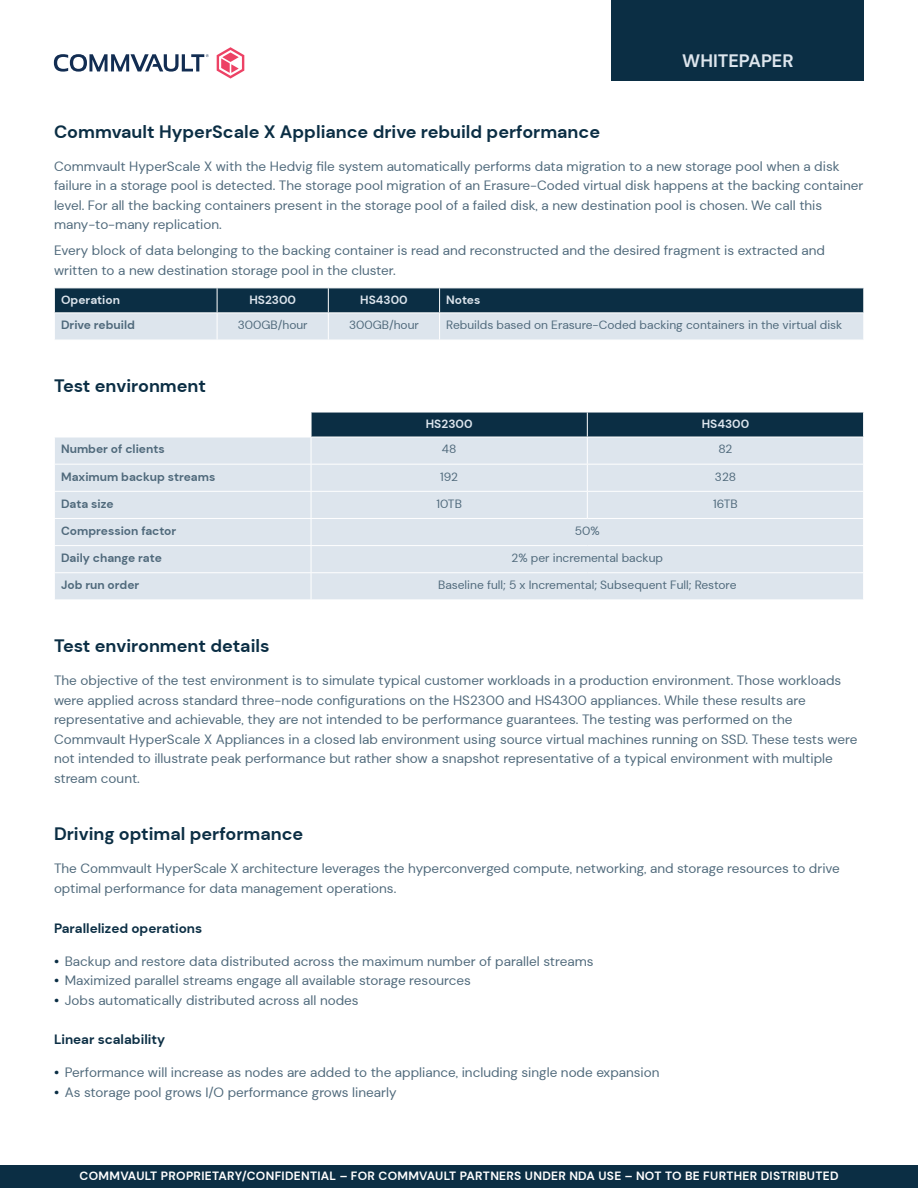
<style>
.page{position:relative;width:918px;height:1188px;background:#fff}
.page>*{position:absolute;margin:0;border:0;box-sizing:border-box;transform-origin:0 0}
.t1{font:700 18px "DM Sans";color:#0b2e44}
.t2{font:700 18px "DM Sans";color:#dde5ed}
.t3{font:13.5px/19.5px "DM Sans";color:#4f697b}
.t4{font:700 13.5px "DM Sans";color:#0b2e44}
.t5{font:12px "DM Sans";color:#4f697b}
.t6{font:700 12px "DM Sans";color:#4f697b}
.t7{font:700 12px "DM Sans";letter-spacing:.025em;color:#fff}
.t8{font:700 12px "DM Sans";color:#dde5ed}
.s1{font-weight:700;color:#0b2e44}
</style>
<div class="page">
<div style="left:612px;top:0;width:252px;height:81px;background:#0b2e44"></div>
<svg style="left:54px;top:54px;width:155px;height:18px"></svg>
<svg style="left:217px;top:47px;width:27px;height:32px"></svg>
<svg style="left:54px;top:288px;width:810px;height:52px;background:#7d919f"></svg>
<hr style="left:54px;top:313px;width:163px;height:1px;background:#fff">
<hr style="left:217px;top:313px;width:111px;height:1px;background:#fff">
<hr style="left:328px;top:313px;width:112px;height:1px;background:#fff">
<hr style="left:440px;top:313px;width:424px;height:1px;background:#fff">
<div style="left:55px;top:438px;width:256px;height:162px;background:#dde5ed"></div>
<hr style="left:54px;top:464px;width:257px;height:1px;background:#fff">
<hr style="left:54px;top:491px;width:257px;height:1px;background:#fff">
<hr style="left:54px;top:518px;width:257px;height:1px;background:#fff">
<hr style="left:54px;top:545px;width:257px;height:1px;background:#fff">
<hr style="left:54px;top:572px;width:257px;height:1px;background:#fff">
<svg style="left:311px;top:412px;width:553px;height:188px;background:#c3ced8"></svg>
<hr style="left:311px;top:437px;width:276px;height:1px;background:#fff">
<hr style="left:587px;top:437px;width:277px;height:1px;background:#fff">
<div style="left:0;top:1165px;width:918px;height:23px;background:#0b2e44"></div>
<h1 class="t2" style="left:682px;top:50px;width:113px">WHITEPAPER</h1>
<h1 class="t1" style="left:54px;top:120px;width:548px">Commvault HyperScale X Appliance drive rebuild performance</h1>
<p class="t3" style="left:54px;top:156px;width:811px">Commvault HyperScale X with the Hedvig file system automatically performs data migration to a new storage pool when a disk failure in a storage pool is detected. The storage pool migration of an Erasure-Coded virtual disk happens at the backing container level. For all the backing containers present in the storage pool of a failed disk, a new destination pool is chosen. We call this many-to-many replication.</p>
<p class="t3" style="left:54px;top:241px;width:773px">Every block of data belonging to the backing container is read and reconstructed and the desired fragment is extracted and written to a new destination storage pool in the cluster.</p>
<p class="t8" style="left:61px;top:293px;width:60px">Operation</p>
<p class="t8" style="left:249px;top:293px;width:48px">HS2300</p>
<p class="t8" style="left:360px;top:293px;width:49px">HS4300</p>
<p class="t8" style="left:446px;top:293px;width:36px">Notes</p>
<p class="t6" style="left:61px;top:318px;width:75px">Drive rebuild</p>
<p class="t5" style="left:238px;top:318px;width:71px">300GB/hour</p>
<p class="t5" style="left:349px;top:318px;width:71px">300GB/hour</p>
<p class="t5" style="left:446px;top:318px;width:398px">Rebuilds based on Erasure-Coded backing containers in the virtual disk</p>
<h1 class="t1" style="left:54px;top:375px;width:154px">Test environment</h1>
<p class="t8" style="left:426px;top:417px;width:48px">HS2300</p>
<p class="t8" style="left:702px;top:417px;width:49px">HS4300</p>
<p class="t6" style="left:61px;top:442px;width:105px">Number of clients</p>
<p class="t5" style="left:442px;top:442px;width:16px">48</p>
<p class="t5" style="left:718px;top:442px;width:15px">82</p>
<p class="t6" style="left:61px;top:469px;width:156px">Maximum backup streams</p>
<p class="t5" style="left:440px;top:469px;width:19px">192</p>
<p class="t5" style="left:715px;top:469px;width:23px">328</p>
<p class="t6" style="left:61px;top:496px;width:54px">Data size</p>
<p class="t5" style="left:436px;top:496px;width:27px">10TB</p>
<p class="t5" style="left:713px;top:496px;width:26px">16TB</p>
<p class="t6" style="left:61px;top:523px;width:117px">Compression factor</p>
<p class="t5" style="left:575px;top:523px;width:26px">50%</p>
<p class="t6" style="left:61px;top:550px;width:102px">Daily change rate</p>
<p class="t5" style="left:512px;top:550px;width:153px">2% per incremental backup</p>
<p class="t6" style="left:61px;top:577px;width:80px">Job run order</p>
<p class="t5" style="left:438px;top:577px;width:300px">Baseline full; 5 x Incremental; Subsequent Full; Restore</p>
<h1 class="t1" style="left:54px;top:634px;width:217px">Test environment details</h1>
<p class="t3" style="left:54px;top:671px;width:805px">The objective of the test environment is to simulate typical customer workloads in a production environment. Those workloads were applied across standard three-node configurations on the HS2300 and HS4300 appliances. While these results are representative and achievable, they are not intended to be performance guarantees. The testing was performed on the Commvault HyperScale X Appliances in a closed lab environment using source virtual machines running on SSD. These tests were not intended to illustrate peak performance but rather show a snapshot representative of a typical environment with multiple stream count.</p>
<h1 class="t1" style="left:54px;top:823px;width:251px">Driving optimal performance</h1>
<p class="t3" style="left:54px;top:859px;width:787px">The Commvault HyperScale X architecture leverages the hyperconverged compute, networking, and storage resources to drive optimal performance for data management operations.</p>
<p class="t4" style="left:54px;top:919px;width:150px">Parallelized operations</p>
<p class="t3" style="left:54px;top:951px;width:541px"><span class="s1">•</span> Backup and restore data distributed across the maximum number of parallel streams</p>
<p class="t3" style="left:54px;top:971px;width:418px"><span class="s1">•</span> Maximized parallel streams engage all available storage resources</p>
<p class="t3" style="left:54px;top:990px;width:306px"><span class="s1">•</span> Jobs automatically distributed across all nodes</p>
<p class="t4" style="left:54px;top:1031px;width:113px">Linear scalability</p>
<p class="t3" style="left:54px;top:1063px;width:607px"><span class="s1">•</span> Performance will increase as nodes are added to the appliance, including single node expansion</p>
<p class="t3" style="left:54px;top:1082px;width:344px"><span class="s1">•</span> As storage pool grows I/O performance grows linearly</p>
<p class="t7" style="left:80px;top:1168px;width:760px">COMMVAULT PROPRIETARY/CONFIDENTIAL – FOR COMMVAULT PARTNERS UNDER NDA USE – NOT TO BE FURTHER DISTRIBUTED</p>
</div>
